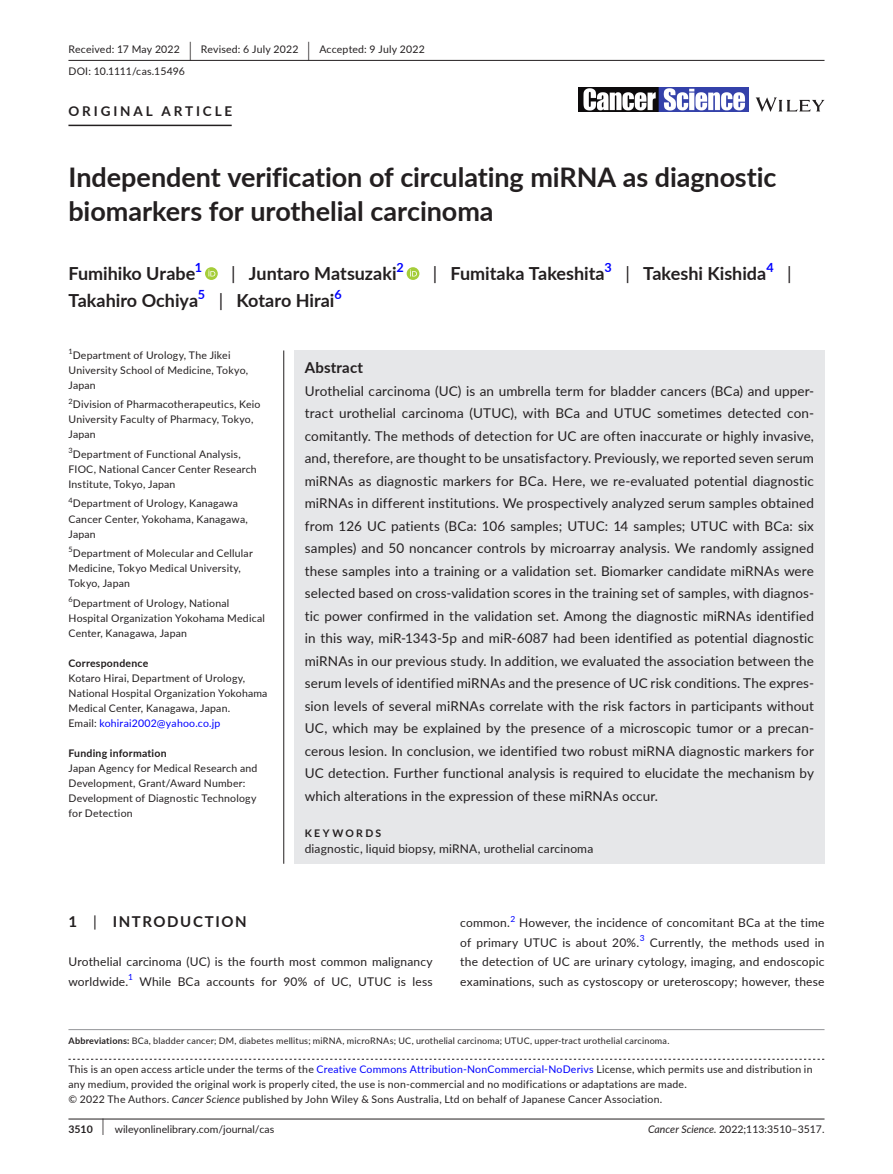
<style>
.page{position:relative;width:893px;height:1174px;background:#fff}
.page>*{position:absolute;margin:0;border:0;box-sizing:border-box;transform-origin:0 0}
.t1{font:700 27px/34.5px "Lato";letter-spacing:-.005em;color:#231f20}
.t2{font:700 18px "Lato";color:#231f20}
.t3{font:18px "Lato";color:#231f20}
.t4{font:700 15px "Lato";letter-spacing:.1em;color:#231f20}
.t5{font:700 15px "Lato";letter-spacing:.015em;color:#231f20}
.t6{font:13.5px/22.5px "Lato";letter-spacing:.01em;color:#231f20;text-align:justify}
.t7{font:700 13.5px "Lato";letter-spacing:.215em;color:#231f20}
.t8{font:700 12.6px "Lato";color:#00f}
.t9{font:12px/19.5px "Lato";letter-spacing:.015em;color:#231f20}
.t10{font:10.5px/15px "Lato";letter-spacing:.02em;color:#231f20}
.t11{font:10.5px "Lato";color:#231f20}
.t12{font:700 10.5px "Lato";letter-spacing:.02em;color:#231f20}
.t13{font:700 10.5px "Lato";letter-spacing:.22em;color:#231f20}
.t14{font:9px "Lato";letter-spacing:.025em;color:#231f20}
.t15{font:8.4px "Lato";color:#00f}
.t16{font:7.35px "Lato";color:#231f20}
.s1{font-size:19.65px}
.s2{font-weight:400}
.s3{color:#00f}
.s4{font-weight:700}
.s5{font-style:italic}
.s6{font-size:17.4px}
</style>
<div class="page">
<hr style="left:68px;top:1118px;width:756px;height:1px;background:#231f20">
<svg style="left:756px;top:97px;width:68px;height:15px"></svg>
<img style="left:578px;top:88px;width:170px;height:24px">
<hr style="left:68px;top:60px;width:756px;height:1px;background:#231f20">
<hr style="left:68px;top:125px;width:164px;height:1px;background:#231f20">
<svg style="left:205px;top:267px;width:13px;height:13px"></svg>
<svg style="left:208px;top:269px;width:7px;height:7px"></svg>
<svg style="left:407px;top:267px;width:12px;height:13px"></svg>
<svg style="left:410px;top:269px;width:7px;height:7px"></svg>
<svg style="left:68px;top:1058px;width:756px;height:1px"></svg>
<hr style="left:68px;top:1029px;width:756px;height:1px;background:#939598">
<div style="left:294px;top:350px;width:530px;height:513px;background:#e6e7e9"></div>
<hr style="left:283px;top:350px;width:1px;height:513px;background:#231f20">
<p class="t10" style="left:68px;top:38px;width:358px;line-height:21.8px">Received: 17 May 2022 <span class="s1">|</span> Revised: 6 July 2022 <span class="s1">|</span> Accepted: 9 July 2022<br>DOI: 10.1111/cas.15496</p>
<p class="t7" style="left:68px;top:101px;width:165px">ORIGINAL ARTICLE</p>
<h1 class="t1" style="left:68px;top:159px;width:710px">Independent verification of circulating miRNA as diagnostic biomarkers for urothelial carcinoma</h1>
<h2 class="t2" style="left:68px;top:260px;width:129px">Fumihiko Urabe</h2>
<p class="t8" style="left:195px;top:258px;width:9px">1</p>
<h2 class="t2" style="left:231px;top:260px;width:167px"><span class="s2">|</span> Juntaro Matsuzaki</h2>
<p class="t8" style="left:396px;top:258px;width:9px">2</p>
<h2 class="t2" style="left:433px;top:260px;width:173px"><span class="s2">|</span> Fumitaka Takeshita</h2>
<p class="t8" style="left:605px;top:258px;width:9px">3</p>
<h2 class="t2" style="left:625px;top:260px;width:142px"><span class="s2">|</span> Takeshi Kishida</h2>
<p class="t8" style="left:766px;top:258px;width:9px">4</p>
<h2 class="t3" style="left:787px;top:260px;width:6px">|</h2>
<h2 class="t2" style="left:68px;top:287px;width:131px">Takahiro Ochiya</h2>
<p class="t8" style="left:198px;top:285px;width:9px">5</p>
<h2 class="t2" style="left:219px;top:287px;width:117px"><span class="s2">|</span> Kotaro Hirai</h2>
<p class="t8" style="left:335px;top:285px;width:9px">6</p>
<p class="t16" style="left:68px;top:346px;width:6px">1</p>
<p class="t10" style="left:68px;top:347px;width:181px;text-indent:4px">Department of Urology, The Jikei<br>University School of Medicine, Tokyo,<br>Japan</p>
<p class="t16" style="left:68px;top:396px;width:6px">2</p>
<p class="t10" style="left:68px;top:397px;width:194px;text-indent:4px">Division of Pharmacotherapeutics, Keio<br>University Faculty of Pharmacy, Tokyo,<br>Japan</p>
<p class="t10" style="left:68px;top:446px;width:190px"><sup>3</sup>Department of Functional Analysis,<br>FIOC, National Cancer Center Research<br>Institute, Tokyo, Japan</p>
<p class="t10" style="left:68px;top:496px;width:181px"><sup>4</sup>Department of Urology, Kanagawa<br>Cancer Center, Yokohama, Kanagawa,<br>Japan</p>
<p class="t10" style="left:68px;top:545px;width:186px"><sup>5</sup>Department of Molecular and Cellular<br>Medicine, Tokyo Medical University,<br>Tokyo, Japan</p>
<p class="t10" style="left:68px;top:595px;width:198px"><sup>6</sup>Department of Urology, National<br>Hospital Organization Yokohama Medical<br>Center, Kanagawa, Japan</p>
<p class="t12" style="left:68px;top:655px;width:81px">Correspondence</p>
<p class="t10" style="left:68px;top:670px;width:201px">Kotaro Hirai, Department of Urology, National Hospital Organization Yokohama Medical Center, Kanagawa, Japan.<br>Email: <span class="s3">kohirai2002@yahoo.co.jp</span></p>
<p class="t12" style="left:68px;top:745px;width:100px">Funding information</p>
<p class="t10" style="left:68px;top:760px;width:190px">Japan Agency for Medical Research and<br>Development, Grant/Award Number:<br>Development of Diagnostic Technology for Detection</p>
<p class="t5" style="left:305px;top:356px;width:60px">Abstract</p>
<p class="t6" style="left:305px;top:379px;width:511px">Urothelial carcinoma (UC) is an umbrella term for bladder cancers (BCa) and upper&shy;tract urothelial carcinoma (UTUC), with BCa and UTUC sometimes detected con&shy;comitantly. The methods of detection for UC are often inaccurate or highly invasive, and, therefore, are thought to be unsatisfactory. Previously, we reported seven serum miRNAs as diagnostic markers for BCa. Here, we re-evaluated potential diagnostic miRNAs in different institutions. We prospectively analyzed serum samples obtained from 126 UC patients (BCa: 106 samples; UTUC: 14 samples; UTUC with BCa: six samples) and 50 noncancer controls by microarray analysis. We randomly assigned these samples into a training or a validation set. Biomarker candidate miRNAs were selected based on cross-validation scores in the training set of samples, with diagnos&shy;tic power confirmed in the validation set. Among the diagnostic miRNAs identified in this way, miR-1343-5p and miR-6087 had been identified as potential diagnostic miRNAs in our previous study. In addition, we evaluated the association between the serum levels of identified miRNAs and the presence of UC risk conditions. The expres&shy;sion levels of several miRNAs correlate with the risk factors in participants without UC, which may be explained by the presence of a microscopic tumor or a precan&shy;cerous lesion. In conclusion, we identified two robust miRNA diagnostic markers for UC detection. Further functional analysis is required to elucidate the mechanism by which alterations in the expression of these miRNAs occur.</p>
<p class="t13" style="left:305px;top:825px;width:78px">KEYWORDS</p>
<p class="t9" style="left:305px;top:838px;width:290px">diagnostic, liquid biopsy, miRNA, urothelial carcinoma</p>
<p class="t4" style="left:68px;top:911px;width:180px">1 <span class="s2">|</span> INTRODUCTION</p>
<p class="t9" style="left:68px;top:951px;width:366px">Urothelial carcinoma (UC) is the fourth most common malignancy worldwide.<sup>1</sup> While BCa accounts for 90% of UC, UTUC is less</p>
<p class="t9" style="left:460px;top:912px;width:366px">common.<sup>2</sup> However, the incidence of concomitant BCa at the time of primary UTUC is about 20%.</p>
<p class="t15" style="left:640px;top:932px;width:6px">3</p>
<p class="t9" style="left:460px;top:932px;width:366px;text-align:justify;text-indent:190px">Currently, the methods used in the detection of UC are urinary cytology, imaging, and endoscopic examinations, such as cystoscopy or ureteroscopy; however, these</p>
<p class="t14" style="left:68px;top:1033px;width:602px"><span class="s4">Abbreviations:</span> BCa, bladder cancer; DM, diabetes mellitus; miRNA, microRNAs; UC, urothelial carcinoma; UTUC, upper-tract urothelial carcinoma.</p>
<p class="t10" style="left:68px;top:1061px;width:746px">This is an open access article under the terms of the <span class="s3">Creative Commons Attribution-NonCommercial-NoDerivs</span> License, which permits use and distribution in any medium, provided the original work is properly cited, the use is non-commercial and no modifications or adaptations are made.<br>© 2022 The Authors. <span class="s5">Cancer Science</span> published by John Wiley &amp; Sons Australia, Ltd on behalf of Japanese Cancer Association.</p>
<p class="t11" style="left:68px;top:1121px;width:207px"><span class="s4">3510</span> <span class="s6">|</span> wileyonlinelibrary.com/journal/cas</p>
<p class="t11" style="left:648px;top:1121px;width:178px"><span class="s5">Cancer Science.</span> 2022;113:3510–3517.</p>
</div>
